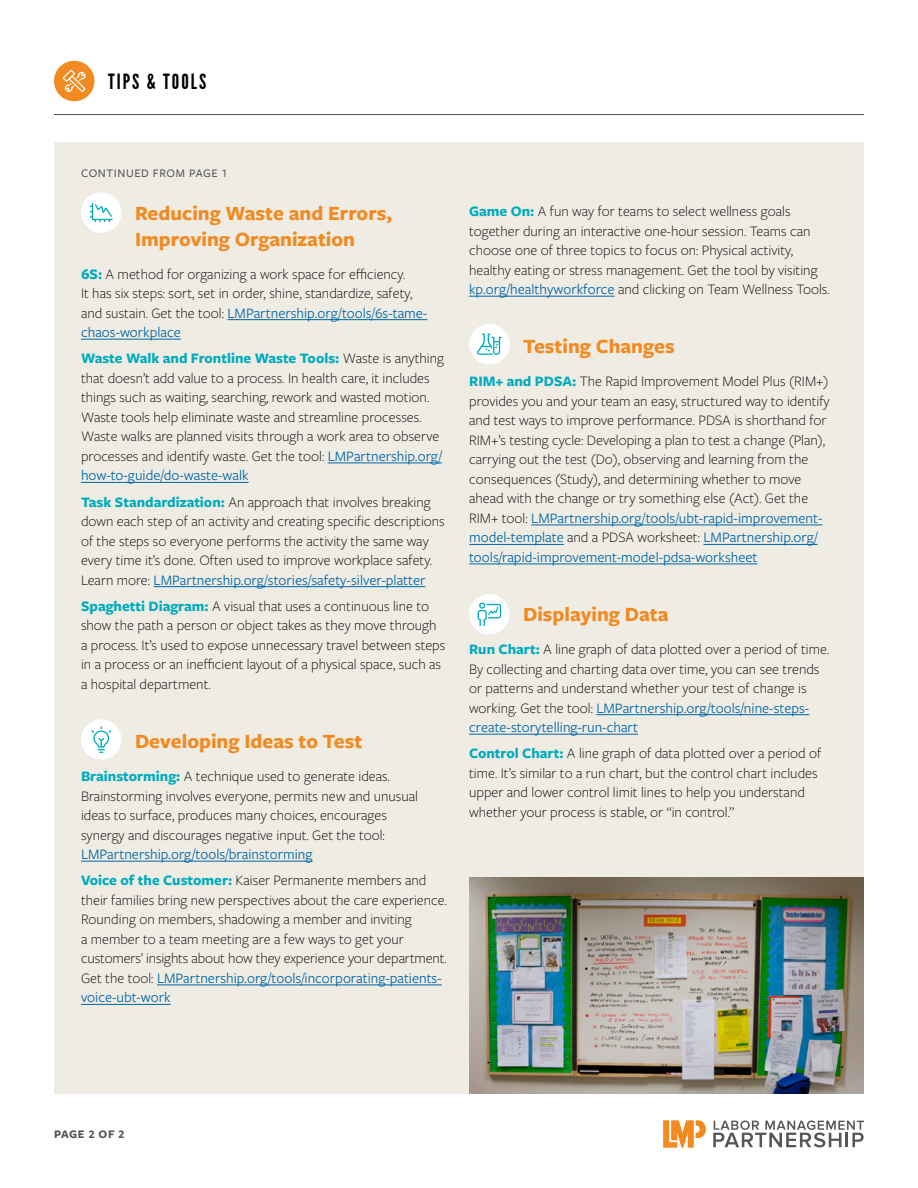
<style>
.page{position:relative;width:918px;height:1188px;background:#fff}
.page>*{position:absolute;margin:0;border:0;box-sizing:border-box;transform-origin:0 0}
.t1{font:700 21px/25.5px "Freight Sans Pro";color:#f18a21}
.t2{font:21px "League Gothic";letter-spacing:.1em;color:#000}
.t3{font:300 15px/19.5px "Freight Sans Pro";color:#000}
.t4{font:15px/26.2px "Freight Sans Pro";color:#0066a6}
.t5{font:500 12px "Freight Sans Pro";letter-spacing:.05em;color:#55565a}
.t6{font:700 12px "Freight Sans Pro";letter-spacing:.04em;color:#55565a}
.s1{font-weight:700;color:#00abbd}
.s2{font-weight:400;color:#0066a6}
.s3{font-weight:300;color:#000}
</style>
<div class="page">
<div style="left:54px;top:142px;width:810px;height:952px;background:#efece4"></div>
<svg style="left:713px;top:1120px;width:151px;height:28px"></svg>
<svg style="left:663px;top:1120px;width:43px;height:28px"></svg>
<hr style="left:54px;top:114px;width:810px;height:1px;background:#4d4d4f">
<div style="left:54px;top:61px;width:40px;height:40px;background:#f18a21;border-radius:50%"></div>
<svg style="left:63px;top:70px;width:23px;height:22px"></svg>
<hr style="left:227px;top:319px;width:200px;height:1px;background:#0066a6">
<hr style="left:81px;top:339px;width:100px;height:1px;background:#0066a6">
<hr style="left:328px;top:463px;width:114px;height:1px;background:#0066a6">
<hr style="left:81px;top:482px;width:168px;height:1px;background:#0066a6">
<hr style="left:154px;top:586px;width:271px;height:1px;background:#0066a6">
<hr style="left:81px;top:861px;width:231px;height:1px;background:#0066a6">
<hr style="left:157px;top:985px;width:285px;height:1px;background:#0066a6">
<hr style="left:81px;top:1004px;width:90px;height:1px;background:#0066a6">
<hr style="left:469px;top:296px;width:146px;height:1px;background:#0066a6">
<hr style="left:531px;top:525px;width:291px;height:1px;background:#0066a6">
<hr style="left:469px;top:544px;width:95px;height:1px;background:#0066a6">
<hr style="left:703px;top:544px;width:115px;height:1px;background:#0066a6">
<hr style="left:469px;top:564px;width:288px;height:1px;background:#0066a6">
<hr style="left:596px;top:714px;width:213px;height:1px;background:#0066a6">
<hr style="left:469px;top:734px;width:169px;height:1px;background:#0066a6">
<div style="left:81px;top:192px;width:41px;height:41px;background:#fff;border-radius:50%"></div>
<svg style="left:90px;top:203px;width:23px;height:19px"></svg>
<div style="left:81px;top:719px;width:41px;height:41px;background:#fff;border-radius:50%"></div>
<svg style="left:91px;top:726px;width:20px;height:27px"></svg>
<div style="left:469px;top:324px;width:41px;height:40px;background:#fff;border-radius:50%"></div>
<svg style="left:477px;top:334px;width:25px;height:21px"></svg>
<div style="left:469px;top:594px;width:41px;height:40px;background:#fff;border-radius:50%"></div>
<svg style="left:478px;top:603px;width:23px;height:23px"></svg>
<img style="left:469px;top:878px;width:395px;height:216px">
<h1 class="t2" style="left:108px;top:69px;width:100px">TIPS &amp; TOOLS</h1>
<p class="t5" style="left:81px;top:165px;width:148px">CONTINUED FROM PAGE 1</p>
<h1 class="t1" style="left:135px;top:200px;width:259px">Reducing Waste and Errors,<br>Improving Organization</h1>
<p class="t3" style="left:81px;top:263px;width:348px"><span class="s1">6S:</span> A method for organizing a work space for efficiency.<br>It has six steps: sort, set in order, shine, standardize, safety, and sustain. Get the tool: <span class="s2">LMPartnership.org/tools/6s-tame&shy;chaos-workplace</span></p>
<p class="t3" style="left:81px;top:348px;width:365px"><span class="s1">Waste Walk and Frontline Waste Tools:</span> Waste is anything that doesn’t add value to a process. In health care, it includes things such as waiting, searching, rework and wasted motion.<br>Waste tools help eliminate waste and streamline processes.<br>Waste walks are planned visits through a work area to observe processes and identify waste. Get the tool: <span class="s2">LMPartnership.org/ how-to-guide/do-waste-walk</span></p>
<p class="t3" style="left:81px;top:491px;width:365px"><span class="s1">Task Standardization:</span> An approach that involves breaking down each step of an activity and creating specific descriptions of the steps so everyone performs the activity the same way every time it’s done. Often used to improve workplace safety.<br>Learn more: <span class="s2">LMPartnership.org/stories/safety-silver-platter</span></p>
<p class="t3" style="left:81px;top:596px;width:366px"><span class="s1">Spaghetti Diagram:</span> A visual that uses a continuous line to show the path a person or object takes as they move through a process. It’s used to expose unnecessary travel between steps in a process or an inefficient layout of a physical space, such as a hospital department.</p>
<h1 class="t1" style="left:135px;top:728px;width:229px">Developing Ideas to Test</h1>
<p class="t3" style="left:81px;top:766px;width:339px"><span class="s1">Brainstorming:</span> A technique used to generate ideas.<br>Brainstorming involves everyone, permits new and unusual ideas to surface, produces many choices, encourages synergy and discourages negative input. Get the tool:</p>
<p class="t4" style="left:81px;top:841px;width:347px">LMPartnership.org/tools/brainstorming<br><span class="s1">Voice of the Customer:</span> <span class="s3">Kaiser Permanente members and</span></p>
<p class="t3" style="left:81px;top:890px;width:367px">their families bring new perspectives about the care experience.<br>Rounding on members, shadowing a member and inviting<br>a member to a team meeting are a few ways to get your customers’ insights about how they experience your department.<br>Get the tool: <span class="s2">LMPartnership.org/tools/incorporating-patients&shy;voice-ubt-work</span></p>
<p class="t3" style="left:469px;top:201px;width:362px"><span class="s1">Game On:</span> A fun way for teams to select wellness goals together during an interactive one-hour session. Teams can choose one of three topics to focus on: Physical activity, healthy eating or stress management. Get the tool by visiting <span class="s2">kp.org/healthyworkforce</span> and clicking on Team Wellness Tools.</p>
<h1 class="t1" style="left:523px;top:333px;width:153px">Testing Changes</h1>
<p class="t3" style="left:469px;top:371px;width:362px"><span class="s1">RIM+ and PDSA:</span> The Rapid Improvement Model Plus (RIM+) provides you and your team an easy, structured way to identify and test ways to improve performance. PDSA is shorthand for RIM+’s testing cycle: Developing a plan to test a change (Plan), carrying out the test (Do), observing and learning from the consequences (Study), and determining whether to move ahead with the change or try something else (Act). Get the RIM+ tool: <span class="s2">LMPartnership.org/tools/ubt-rapid-improvement&shy;model-template</span> and a PDSA worksheet: <span class="s2">LMPartnership.org/ tools/rapid-improvement-model-pdsa-worksheet</span></p>
<h1 class="t1" style="left:523px;top:601px;width:147px">Displaying Data</h1>
<p class="t3" style="left:469px;top:639px;width:362px"><span class="s1">Run Chart:</span> A line graph of data plotted over a period of time.<br>By collecting and charting data over time, you can see trends or patterns and understand whether your test of change is working. Get the tool: <span class="s2">LMPartnership.org/tools/nine-steps&shy;create-storytelling-run-chart</span></p>
<p class="t3" style="left:469px;top:743px;width:354px"><span class="s1">Control Chart:</span> A line graph of data plotted over a period of time. It’s similar to a run chart, but the control chart includes upper and lower control limit lines to help you understand whether your process is stable, or “in control.”</p>
<p class="t6" style="left:54px;top:1126px;width:72px">PAGE 2 OF 2</p>
</div>
